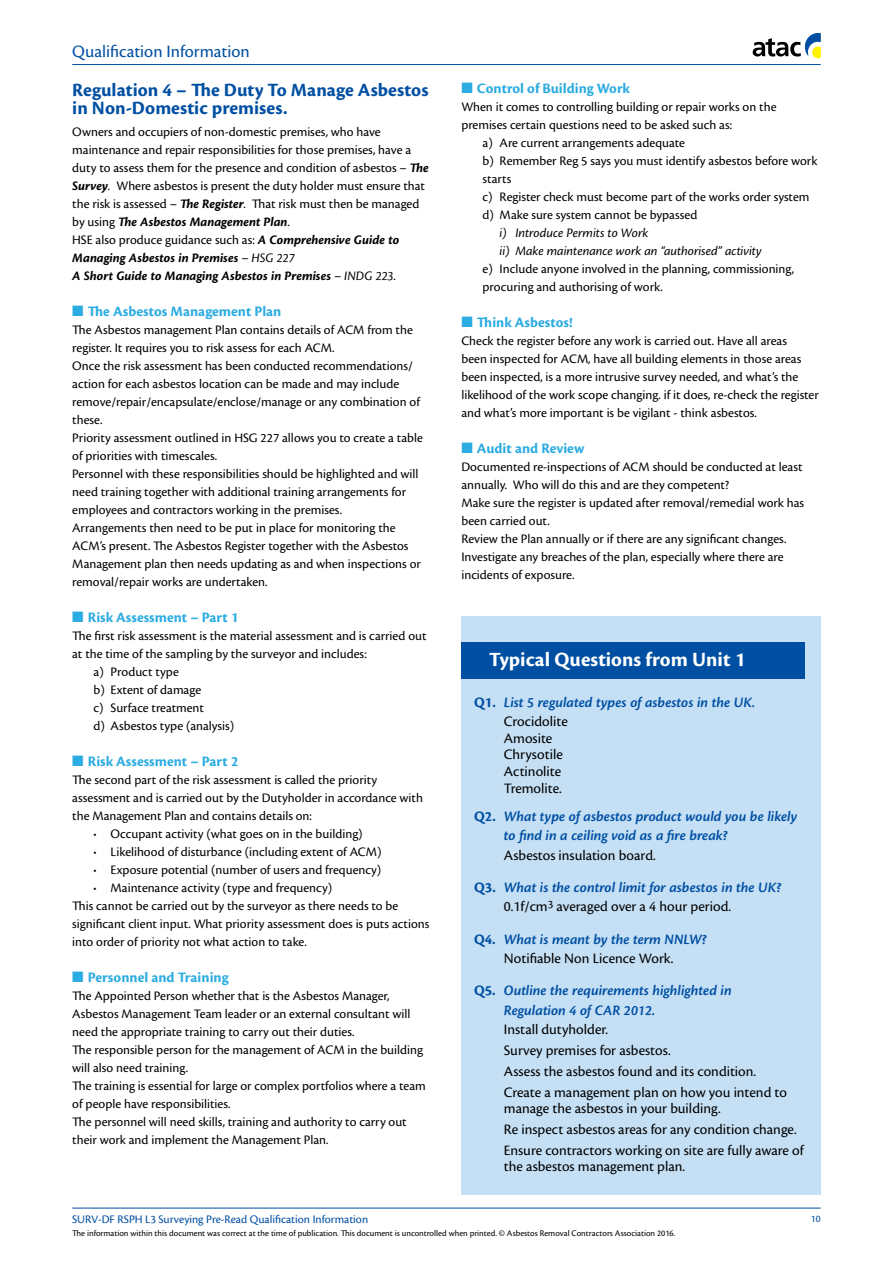
<style>
.page{position:relative;width:893px;height:1263px;background:#fff}
.page>*{position:absolute;margin:0;border:0;box-sizing:border-box;transform-origin:0 0}
.t1{font:700 21px "Cronos Pro";letter-spacing:.005em;color:#fff}
.t2{font:700 19.5px/18px "Cronos Pro";letter-spacing:.005em;color:#004fa3}
.t3{font:18px "Cronos Pro";color:#004fa3}
.t4{font:15px/20.7px "Cronos Pro";color:#000}
.t5{font:italic 600 15px/19.5px "Cronos Pro";color:#004fa3}
.t6{font:700 15px "Cronos Pro";color:#2cace2}
.t7{font:13.5px/18px "Cronos Pro";color:#000}
.t8{font:italic 13.5px/18px "Cronos Pro";letter-spacing:-.005em;color:#000}
.t9{font:12px "Cronos Pro";color:#004fa3}
.t10{font:10.5px "Cronos Pro";color:#004fa3}
.t11{font:9px "Cronos Pro";color:#000}
.s1{font-weight:700;font-style:italic}
.s2{font-style:italic}
.s3{font-weight:700}
.s4{font-weight:700;font-style:normal}
.s5{font-weight:400;font-style:normal;color:#000}
.s6{font-weight:700;color:#004fa3}
.s7{font-weight:600;font-style:italic;color:#004fa3}
</style>
<div class="page">
<hr style="left:72px;top:64px;width:749px;height:1px;background:#004fa3">
<hr style="left:72px;top:1208px;width:749px;height:1px;background:#004fa3">
<svg style="left:753px;top:33px;width:68px;height:25px"></svg>
<div style="left:461px;top:617px;width:360px;height:578px;background:#c5e0f5"></div>
<div style="left:461px;top:642px;width:344px;height:37px;background:#004fa3"></div>
<h3 class="t3" style="left:72px;top:41px;width:179px">Qualification Information</h3>
<h2 class="t2" style="left:72px;top:81px;width:358px">Regulation 4 – The Duty To Manage Asbestos in Non-Domestic premises.</h2>
<p class="t7" style="left:72px;top:123px;width:358px">Owners and occupiers of non-domestic premises, who have maintenance and repair responsibilities for those premises, have a duty to assess them for the presence and condition of asbestos – <span class="s1">The Survey</span><span class="s2">.</span> Where asbestos is present the duty holder must ensure that the risk is assessed – <span class="s1">The Register</span><span class="s2">.</span> That risk must then be managed by using <span class="s1">The Asbestos Management Plan</span>.<br>HSE also produce guidance such as: <span class="s1">A Comprehensive Guide to Managing Asbestos in Premises</span> – <span class="s2">HSG 227<br></span><span class="s1">A Short Guide to Managing Asbestos in Premises</span> – <span class="s2">INDG 223</span>.</p>
<p class="t6" style="left:72px;top:303px;width:211px">■ The Asbestos Management Plan</p>
<p class="t7" style="left:72px;top:321px;width:352px">The Asbestos management Plan contains details of ACM from the register. It requires you to risk assess for each ACM.<br>Once the risk assessment has been conducted recommendations/ action for each asbestos location can be made and may include remove/repair/encapsulate/enclose/manage or any combination of these.<br>Priority assessment outlined in HSG 227 allows you to create a table of priorities with timescales.<br>Personnel with these responsibilities should be highlighted and will need training together with additional training arrangements for employees and contractors working in the premises.<br>Arrangements then need to be put in place for monitoring the ACM’s present. The Asbestos Register together with the Asbestos Management plan then needs updating as and when inspections or removal/repair works are undertaken.</p>
<p class="t6" style="left:72px;top:609px;width:168px">■ Risk Assessment – Part 1</p>
<p class="t7" style="left:72px;top:627px;width:356px">The first risk assessment is the material assessment and is carried out</p>
<p class="t7" style="left:72px;top:645px;width:296px">at the time of the sampling by the surveyor and includes:</p>
<p class="t7" style="left:94px;top:663px;width:87px">a) Product type</p>
<p class="t7" style="left:94px;top:681px;width:109px">b) Extent of damage</p>
<p class="t7" style="left:94px;top:699px;width:112px">c) Surface treatment</p>
<p class="t7" style="left:94px;top:717px;width:142px">d) Asbestos type (analysis)</p>
<p class="t6" style="left:72px;top:753px;width:168px">■ Risk Assessment – Part 2</p>
<p class="t7" style="left:72px;top:771px;width:306px">The second part of the risk assessment is called the priority</p>
<p class="t7" style="left:72px;top:789px;width:352px">assessment and is carried out by the Dutyholder in accordance with</p>
<p class="t7" style="left:72px;top:807px;width:241px">the Management Plan and contains details on:</p>
<p class="t7" style="left:94px;top:825px;width:271px"><span class="s3">·</span> Occupant activity (what goes on in the building)</p>
<p class="t7" style="left:94px;top:843px;width:289px"><span class="s3">·</span> Likelihood of disturbance (including extent of ACM)</p>
<p class="t7" style="left:94px;top:861px;width:289px"><span class="s3">·</span> Exposure potential (number of users and frequency)</p>
<p class="t7" style="left:94px;top:879px;width:240px"><span class="s3">·</span> Maintenance activity (type and frequency)</p>
<p class="t7" style="left:72px;top:897px;width:328px">This cannot be carried out by the surveyor as there needs to be</p>
<p class="t7" style="left:72px;top:915px;width:359px">significant client input. What priority assessment does is puts actions</p>
<p class="t7" style="left:72px;top:933px;width:236px">into order of priority not what action to take.</p>
<p class="t6" style="left:72px;top:969px;width:158px">■ Personnel and Training</p>
<p class="t7" style="left:72px;top:987px;width:355px">The Appointed Person whether that is the Asbestos Manager, Asbestos Management Team leader or an external consultant will need the appropriate training to carry out their duties.<br>The responsible person for the management of ACM in the building will also need training.<br>The training is essential for large or complex portfolios where a team of people have responsibilities.<br>The personnel will need skills, training and authority to carry out their work and implement the Management Plan.</p>
<p class="t6" style="left:461px;top:80px;width:170px">■ Control of Building Work</p>
<p class="t7" style="left:461px;top:98px;width:317px">When it comes to controlling building or repair works on the</p>
<p class="t7" style="left:461px;top:116px;width:272px">premises certain questions need to be asked such as:</p>
<p class="t7" style="left:483px;top:134px;width:204px">a) Are current arrangements adequate</p>
<p class="t7" style="left:483px;top:152px;width:336px">b) Remember Reg 5 says you must identify asbestos before work</p>
<p class="t7" style="left:483px;top:170px;width:30px">starts</p>
<p class="t7" style="left:483px;top:188px;width:328px">c) Register check must become part of the works order system</p>
<p class="t7" style="left:483px;top:206px;width:216px">d) Make sure system cannot be bypassed</p>
<p class="t8" style="left:500px;top:224px;width:263px">i) Introduce Permits to Work<br>ii) Make maintenance work an “authorised” activity</p>
<p class="t7" style="left:483px;top:260px;width:313px">e) Include anyone involved in the planning, commissioning, procuring and authorising of work.</p>
<p class="t6" style="left:461px;top:314px;width:113px">■ Think Asbestos!</p>
<p class="t7" style="left:461px;top:332px;width:359px">Check the register before any work is carried out. Have all areas<br>been inspected for ACM, have all building elements in those areas been inspected, is a more intrusive survey needed, and what’s the likelihood of the work scope changing. if it does, re-check the register and what’s more important is be vigilant - think asbestos.</p>
<p class="t6" style="left:461px;top:440px;width:124px">■ Audit and Review</p>
<p class="t7" style="left:461px;top:458px;width:344px">Documented re-inspections of ACM should be conducted at least annually. Who will do this and are they competent?<br>Make sure the register is updated after removal/remedial work has been carried out.<br>Review the Plan annually or if there are any significant changes.<br>Investigate any breaches of the plan, especially where there are incidents of exposure.</p>
<h1 class="t1" style="left:489px;top:647px;width:258px">Typical Questions from Unit 1</h1>
<p class="t5" style="left:504px;top:693px;width:253px;text-indent:-30px"><span class="s4">Q1.</span> List 5 regulated types of asbestos in the UK.<br><span class="s5">Crocidolite</span></p>
<p class="t4" style="left:504px;top:730px;width:60px;line-height:16.5px">Amosite<br>Chrysotile<br>Actinolite<br>Tremolite.</p>
<p class="t5" style="left:504px;top:806px;width:295px;text-indent:-30px"><span class="s4">Q2.</span> What type of asbestos product would you be likely to find in a ceiling void as a fire break?</p>
<p class="t5" style="left:474px;top:839px;width:309px;line-height:32.2px;text-indent:30px"><span class="s5">Asbestos insulation board.<br></span><span class="s4">Q3.</span> What is the control limit for asbestos in the UK?</p>
<p class="t4" style="left:474px;top:890px;width:258px;line-height:32.2px;text-indent:30px">0.1f/cm<sup>3</sup> averaged over a 4 hour period.<br><span class="s6">Q4.</span> <span class="s7">What is meant by the term NNLW?</span></p>
<p class="t5" style="left:474px;top:942px;width:259px;line-height:32.2px;text-indent:30px"><span class="s5">Notifiable Non Licence Work.<br></span><span class="s4">Q5.</span> Outline the requirements highlighted in</p>
<p class="t5" style="left:504px;top:1001px;width:153px">Regulation 4 of CAR 2012.</p>
<p class="t4" style="left:504px;top:1019px;width:285px">Install dutyholder.<br>Survey premises for asbestos.<br>Assess the asbestos found and its condition.<br>Create a management plan on how you intend to</p>
<p class="t4" style="left:504px;top:1098px;width:301px">manage the asbestos in your building.<br>Re inspect asbestos areas for any condition change.<br>Ensure contractors working on site are fully aware of</p>
<p class="t4" style="left:504px;top:1156px;width:183px">the asbestos management plan.</p>
<p class="t9" style="left:72px;top:1213px;width:297px">SURV-DF RSPH L3 Surveying Pre-Read Qualification Information</p>
<p class="t11" style="left:72px;top:1228px;width:605px">The information within this document was correct at the time of publication. This document is uncontrolled when printed. © Asbestos Removal Contractors Association 2016.</p>
<p class="t10" style="left:811px;top:1213px;width:11px">10</p>
</div>
